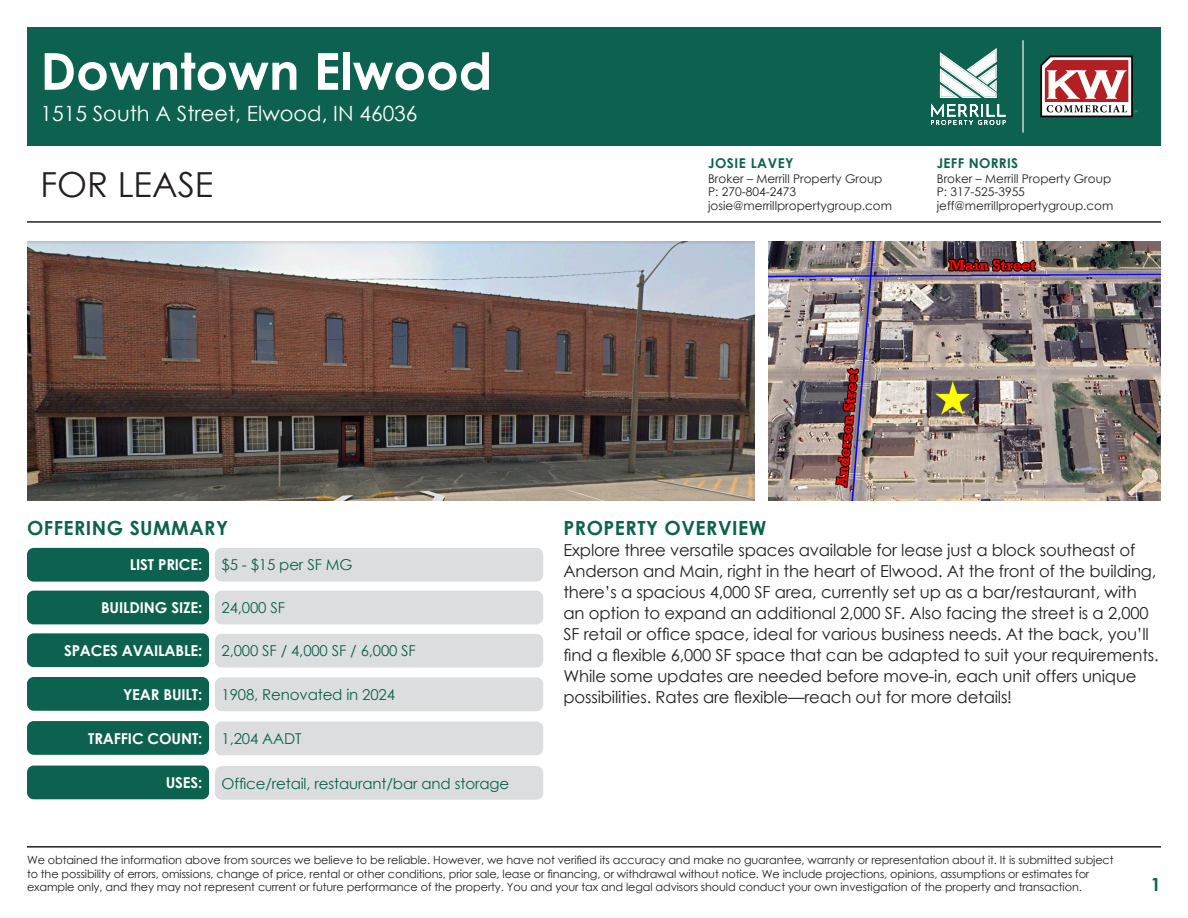
<style>
.page{position:relative;width:1188px;height:918px;background:#fff}
.page>*{position:absolute;margin:0;border:0;box-sizing:border-box;transform-origin:0 0}
.t1{font:700 51px "Century Gothic";color:#fff}
.t2{font:34.5px "Century Gothic";color:#231f20}
.t3{font:21px "Century Gothic";color:#fff}
.t4{font:700 19.5px "Century Gothic";letter-spacing:.025em;color:#0c624e}
.t5{font:700 18px "Century Gothic";color:#0c624e}
.t6{font:16.5px/21px "Century Gothic";letter-spacing:-.01em;color:#231f20}
.t7{font:15px "Century Gothic";letter-spacing:-.01em;color:#0c624e}
.t8{font:700 15px "Century Gothic";letter-spacing:-.01em;color:#fff}
.t9{font:700 13.5px "Century Gothic";letter-spacing:.03em;color:#0c624e}
.t10{font:12px/13.5px "Century Gothic";color:#231f20}
.t11{font:11.25px/13.5px "Century Gothic";letter-spacing:-.01em;color:#231f20}
</style>
<div class="page">
<div style="left:27px;top:27px;width:1134px;height:119px;background:#0c624e"></div>
<hr style="left:27px;top:846px;width:1134px;height:2px;background:#231f20">
<hr style="left:27px;top:221px;width:1134px;height:2px;background:#231f20">
<hr style="left:1022px;top:40px;width:2px;height:93px;background:#fff">
<svg style="left:931px;top:104px;width:75px;height:21px"></svg>
<svg style="left:940px;top:48px;width:57px;height:50px"></svg>
<svg style="left:1040px;top:55px;width:98px;height:63px;background:#b18281"></svg>
<img style="left:27px;top:242px;width:728px;height:258px">
<div style="left:27px;top:591px;width:182px;height:33px;background:#0c624e;border-radius:7px"></div>
<div style="left:215px;top:591px;width:328px;height:33px;background:#dcdddf;border-radius:7px"></div>
<div style="left:27px;top:548px;width:182px;height:34px;background:#0c624e;border-radius:7px"></div>
<div style="left:215px;top:548px;width:328px;height:34px;background:#dcdddf;border-radius:7px"></div>
<div style="left:27px;top:633px;width:182px;height:34px;background:#0c624e;border-radius:7px"></div>
<div style="left:27px;top:677px;width:182px;height:34px;background:#0c624e;border-radius:7px"></div>
<div style="left:27px;top:721px;width:182px;height:34px;background:#0c624e;border-radius:7px"></div>
<div style="left:27px;top:766px;width:182px;height:33px;background:#0c624e;border-radius:7px"></div>
<div style="left:215px;top:634px;width:328px;height:34px;background:#dcdddf;border-radius:7px"></div>
<div style="left:215px;top:677px;width:328px;height:34px;background:#dcdddf;border-radius:7px"></div>
<div style="left:215px;top:722px;width:328px;height:33px;background:#dcdddf;border-radius:7px"></div>
<div style="left:215px;top:766px;width:328px;height:34px;background:#dcdddf;border-radius:7px"></div>
<img style="left:768px;top:242px;width:393px;height:258px">
<h1 class="t1" style="left:40px;top:33px;width:453px">Downtown Elwood</h1>
<h3 class="t3" style="left:40px;top:99px;width:379px">1515 South A Street, Elwood, IN 46036</h3>
<h2 class="t2" style="left:40px;top:161px;width:174px">FOR LEASE</h2>
<p class="t9" style="left:708px;top:153px;width:87px">JOSIE LAVEY</p>
<p class="t10" style="left:708px;top:172px;width:186px">Broker – Merrill Property Group<br>P: 270-804-2473 josie@merrillpropertygroup.com</p>
<p class="t9" style="left:937px;top:153px;width:83px">JEFF NORRIS</p>
<p class="t10" style="left:937px;top:172px;width:178px">Broker – Merrill Property Group<br>P: 317-525-3955 jeff@merrillpropertygroup.com</p>
<p class="t4" style="left:27px;top:513px;width:203px">OFFERING SUMMARY</p>
<p class="t4" style="left:563px;top:513px;width:204px">PROPERTY OVERVIEW</p>
<p class="t6" style="left:563px;top:540px;width:597px">Explore three versatile spaces available for lease just a block southeast of Anderson and Main, right in the heart of Elwood. At the front of the building, there’s a spacious 4,000 SF area, currently set up as a bar/restaurant, with an option to expand an additional 2,000 SF. Also facing the street is a 2,000<br>SF retail or office space, ideal for various business needs. At the back, you’ll find a flexible 6,000 SF space that can be adapted to suit your requirements.<br>While some updates are needed before move-in, each unit offers unique possibilities. Rates are flexible—reach out for more details!</p>
<p class="t8" style="left:130px;top:554px;width:74px">LIST PRICE:</p>
<p class="t7" style="left:222px;top:554px;width:132px">$5 - $15 per SF MG</p>
<p class="t8" style="left:101px;top:596px;width:103px">BUILDING SIZE:</p>
<p class="t7" style="left:222px;top:597px;width:65px">24,000 SF</p>
<p class="t8" style="left:64px;top:639px;width:140px">SPACES AVAILABLE:</p>
<p class="t8" style="left:123px;top:683px;width:81px">YEAR BUILT:</p>
<p class="t8" style="left:88px;top:727px;width:116px">TRAFFIC COUNT:</p>
<p class="t8" style="left:166px;top:771px;width:38px">USES:</p>
<p class="t7" style="left:222px;top:640px;width:196px">2,000 SF / 4,000 SF / 6,000 SF</p>
<p class="t7" style="left:222px;top:684px;width:175px">1908, Renovated in 2024</p>
<p class="t7" style="left:222px;top:728px;width:81px">1,204 AADT</p>
<p class="t7" style="left:222px;top:773px;width:289px">Office/retail, restaurant/bar and storage</p>
<p class="t11" style="left:27px;top:853px;width:1088px">We obtained the information above from sources we believe to be reliable. However, we have not verified its accuracy and make no guarantee, warranty or representation about it. It is submitted subject to the possibility of errors, omissions, change of price, rental or other conditions, prior sale, lease or financing, or withdrawal without notice. We include projections, opinions, assumptions or estimates for example only, and they may not represent current or future performance of the property. You and your tax and legal advisors should conduct your own investigation of the property and transaction.</p>
<h3 class="t5" style="left:1151px;top:871px;width:12px">1</h3>
</div>
